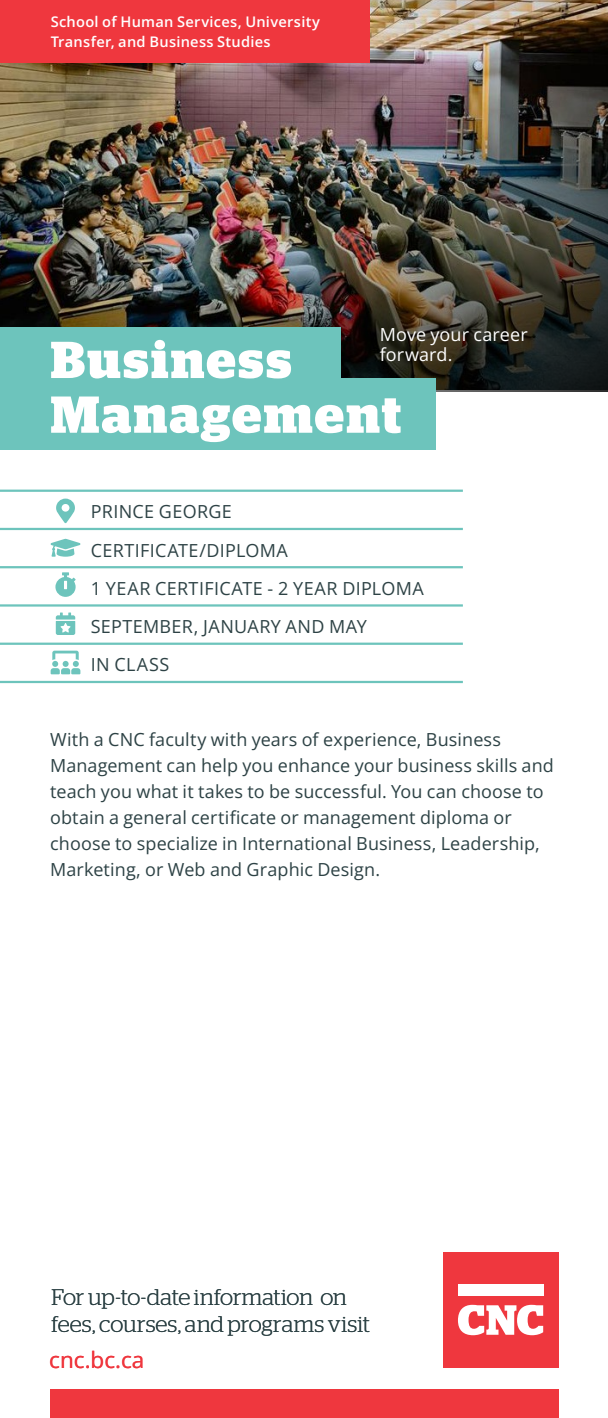
<style>
.page{position:relative;width:608px;height:1418px;background:#fff}
.page>*{position:absolute;margin:0;border:0;box-sizing:border-box;transform-origin:0 0}
.t1{font:700 51.75px/54.7px "Stag";letter-spacing:.045em;color:#fff}
.t2{font:300 22.5px/27px "Stag";letter-spacing:-.005em;color:#2d4245}
.t3{font:22.5px "Open Sans";color:#ef373e}
.t4{font:18px/25.9px "Open Sans";letter-spacing:.005em;color:#2d4245}
.t5{font:18px/20.2px "Open Sans";letter-spacing:.005em;color:#fff}
.t6{font:600 14.62px/20.2px "Open Sans";letter-spacing:.02em;color:#fff}
</style>
<div class="page">
<div style="left:50px;top:1389px;width:508px;height:29px;background:#ef373e"></div>
<div style="left:442px;top:1251px;width:116px;height:116px;background:#ef373e"></div>
<svg style="left:458px;top:1304px;width:85px;height:31px"></svg>
<div style="left:458px;top:1284px;width:85px;height:11px;background:#fff"></div>
<img style="left:0;top:0;width:608px;height:392px">
<div style="left:0;top:378px;width:435px;height:72px;background:#6dc4bc"></div>
<div style="left:0;top:327px;width:341px;height:65px;background:#6dc4bc"></div>
<hr style="left:0;top:489px;width:463px;height:3px;background:#6dc4bc">
<hr style="left:0;top:528px;width:463px;height:2px;background:#6dc4bc">
<hr style="left:0;top:566px;width:463px;height:2px;background:#6dc4bc">
<hr style="left:0;top:604px;width:463px;height:2px;background:#6dc4bc">
<hr style="left:0;top:642px;width:463px;height:3px;background:#6dc4bc">
<hr style="left:0;top:681px;width:463px;height:2px;background:#6dc4bc">
<svg style="left:56px;top:498px;width:19px;height:25px"></svg>
<svg style="left:50px;top:539px;width:31px;height:17px"></svg>
<svg style="left:55px;top:572px;width:21px;height:25px"></svg>
<svg style="left:56px;top:612px;width:19px;height:23px"></svg>
<svg style="left:51px;top:650px;width:29px;height:24px"></svg>
<div style="left:0;top:0;width:370px;height:62px;background:#ef373e"></div>
<p class="t6" style="left:51px;top:11px;width:271px">School of Human Services, University<br>Transfer, and Business Studies</p>
<p class="t5" style="left:379px;top:324px;width:149px">Move your career forward.</p>
<h1 class="t1" style="left:51px;top:332px;width:352px">Business<br>Management</h1>
<p class="t4" style="left:91px;top:492px;width:334px;line-height:38.2px">PRINCE GEORGE<br>CERTIFICATE/DIPLOMA<br>1 YEAR CERTIFICATE - 2 YEAR DIPLOMA<br>SEPTEMBER, JANUARY AND MAY<br>IN CLASS</p>
<p class="t4" style="left:50px;top:726px;width:505px">With a CNC faculty with years of experience, Business Management can help you enhance your business skills and teach you what it takes to be successful. You can choose to obtain a general certificate or management diploma or choose to specialize in International Business, Leadership, Marketing, or Web and Graphic Design.</p>
<p class="t2" style="left:52px;top:1283px;width:320px">For up-to-date information on fees, courses, and programs visit</p>
<p class="t3" style="left:49px;top:1344px;width:97px">cnc.bc.ca</p>
</div>
